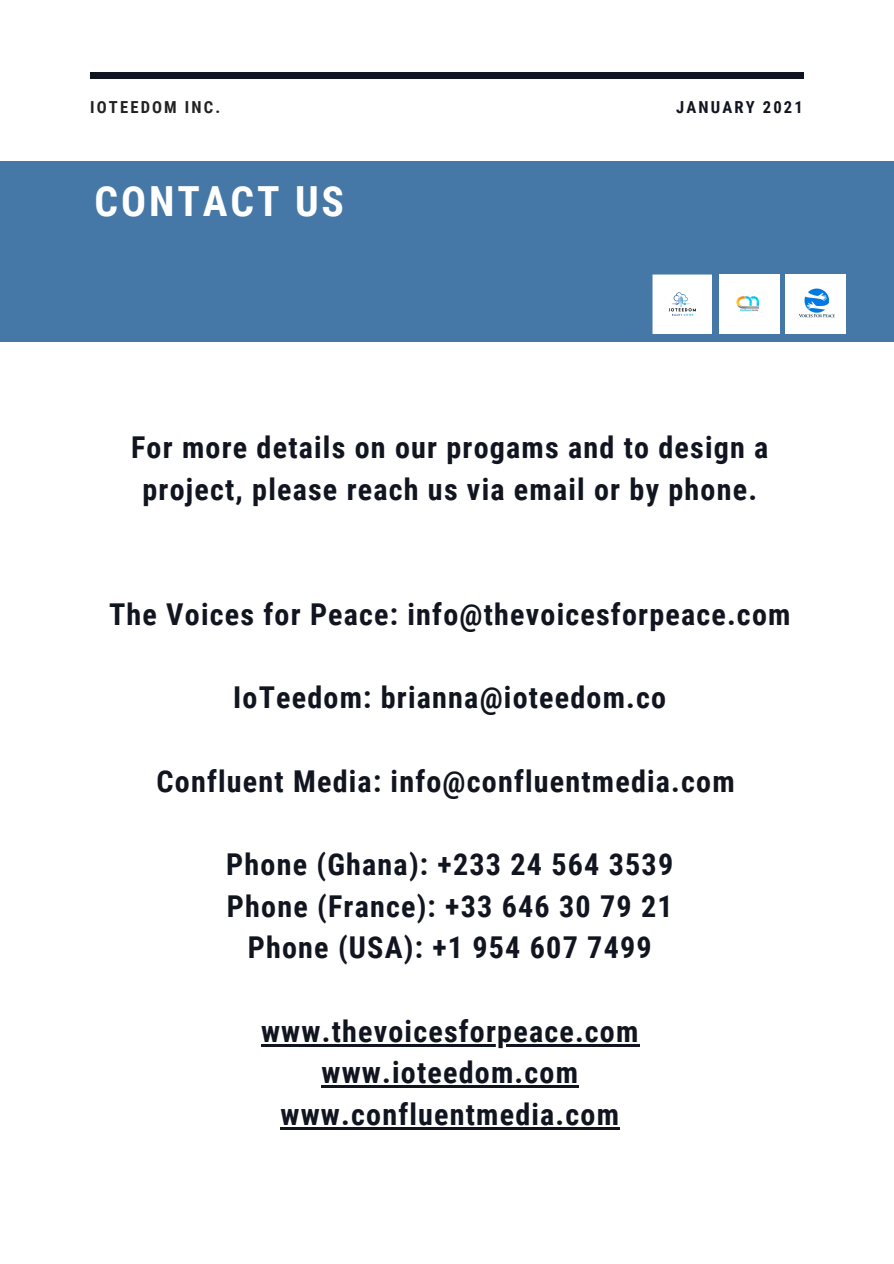
<style>
.page{position:relative;width:894px;height:1264px;background:#fff}
.page>*{position:absolute;margin:0;border:0;box-sizing:border-box;transform-origin:0 0}
.t1{font:700 41.4px "Roboto Condensed";letter-spacing:.07em;color:#fff}
.t2{font:700 30px/41.7px "Roboto Condensed";letter-spacing:.04em;color:#11151f;text-align:center}
.t3{font:700 16.5px "Roboto Condensed";letter-spacing:.13em;color:#222}
.t4{font:700 16.5px "Roboto Condensed";letter-spacing:.13em;color:#11151f}
</style>
<div class="page">
<div style="left:90px;top:72px;width:713px;height:6px;background:#11151f"></div>
<div style="left:0;top:161px;width:893px;height:180px;background:#4578a6"></div>
<hr style="left:261px;top:1044px;width:378px;height:2px;background:#11151f">
<hr style="left:321px;top:1085px;width:258px;height:2px;background:#11151f">
<hr style="left:280px;top:1127px;width:340px;height:2px;background:#11151f">
<img style="left:785px;top:274px;width:60px;height:60px">
<div style="left:719px;top:274px;width:60px;height:60px;background:#fff"></div>
<img style="left:652px;top:274px;width:59px;height:60px">
<p class="t3" style="left:90px;top:98px;width:132px">IOTEEDOM INC.</p>
<p class="t4" style="left:676px;top:98px;width:128px">JANUARY 2021</p>
<p class="t1" style="left:94px;top:178px;width:251px">CONTACT US</p>
<p class="t2" style="left:131px;top:427px;width:638px">For more details on our progams and to design a project, please reach us via email or by phone.</p>
<p class="t2" style="left:109px;top:594px;width:682px">The Voices for Peace: info@thevoicesforpeace.com</p>
<p class="t2" style="left:233px;top:677px;width:434px">IoTeedom: brianna@ioteedom.co</p>
<p class="t2" style="left:156px;top:760px;width:579px">Confluent Media: info@confluentmedia.com</p>
<p class="t2" style="left:226px;top:844px;width:448px">Phone (Ghana): +233 24 564 3539</p>
<p class="t2" style="left:227px;top:885px;width:447px">Phone (France): +33 646 30 79 21</p>
<p class="t2" style="left:248px;top:927px;width:405px">Phone (USA): +1 954 607 7499</p>
<p class="t2" style="left:261px;top:1010px;width:379px">www.thevoicesforpeace.com</p>
<p class="t2" style="left:321px;top:1052px;width:258px">www.ioteedom.com</p>
<p class="t2" style="left:280px;top:1094px;width:340px">www.confluentmedia.com</p>
</div>
